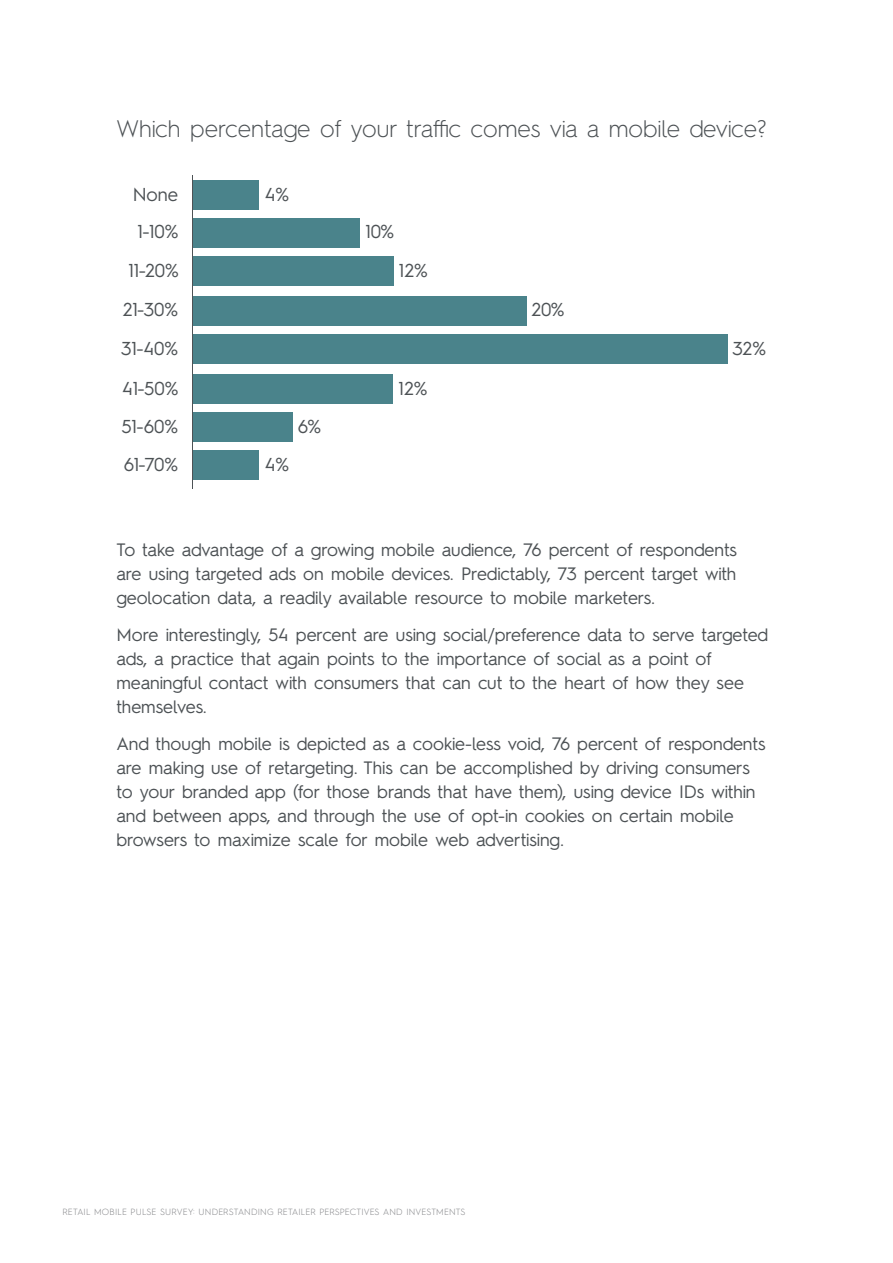
<style>
.page{position:relative;width:893px;height:1263px;background:#fff}
.page>*{position:absolute;margin:0;border:0;box-sizing:border-box;transform-origin:0 0}
.t1{font:300 24px "Hurme Geometric Sans 2";color:#4d5255}
.t2{font:18.75px "Hurme Geometric Sans 2";color:#4d5255}
.t3{font:18px/24px "Hurme Geometric Sans 2";color:#4d5255}
.t4{font:300 9px "Hurme Geometric Sans 2";letter-spacing:.015em;color:#848588}
</style>
<div class="page">
<div style="left:192px;top:180px;width:67px;height:30px;background:#4a838b"></div>
<div style="left:193px;top:218px;width:167px;height:30px;background:#4a838b"></div>
<div style="left:193px;top:256px;width:201px;height:30px;background:#4a838b"></div>
<div style="left:192px;top:296px;width:335px;height:29px;background:#4a838b"></div>
<div style="left:192px;top:334px;width:536px;height:30px;background:#4a838b"></div>
<div style="left:193px;top:374px;width:200px;height:30px;background:#4a838b"></div>
<div style="left:192px;top:412px;width:101px;height:30px;background:#4a838b"></div>
<div style="left:192px;top:450px;width:67px;height:30px;background:#4a838b"></div>
<hr style="left:192px;top:175px;width:1px;height:313px;background:#4d5255">
<p class="t1" style="left:116px;top:113px;width:652px">Which percentage of your traffic comes via a mobile device?</p>
<p class="t2" style="left:133px;top:181px;width:47px">None</p>
<p class="t2" style="left:265px;top:181px;width:26px">4%</p>
<p class="t2" style="left:138px;top:218px;width:42px">1-10%</p>
<p class="t2" style="left:365px;top:218px;width:30px">10%</p>
<p class="t2" style="left:129px;top:257px;width:52px">11-20%</p>
<p class="t2" style="left:399px;top:257px;width:30px">12%</p>
<p class="t2" style="left:123px;top:297px;width:57px">21-30%</p>
<p class="t2" style="left:532px;top:297px;width:34px">20%</p>
<p class="t2" style="left:121px;top:335px;width:59px">31-40%</p>
<p class="t2" style="left:732px;top:335px;width:35px">32%</p>
<p class="t2" style="left:122px;top:375px;width:58px">41-50%</p>
<p class="t2" style="left:398px;top:375px;width:30px">12%</p>
<p class="t2" style="left:121px;top:413px;width:58px">51-60%</p>
<p class="t2" style="left:298px;top:413px;width:25px">6%</p>
<p class="t2" style="left:124px;top:451px;width:56px">61-70%</p>
<p class="t2" style="left:265px;top:451px;width:26px">4%</p>
<p class="t3" style="left:116px;top:537px;width:622px;text-align:justify">To take advantage of a growing mobile audience, 76 percent of respondents are using targeted ads on mobile devices. Predictably, 73 percent target with geolocation data, a readily available resource to mobile marketers.</p>
<p class="t3" style="left:116px;top:621px;width:653px">More interestingly, 54 percent are using social/preference data to serve targeted ads, a practice that again points to the importance of social as a point of meaningful contact with consumers that can cut to the heart of how they see themselves.</p>
<p class="t3" style="left:116px;top:730px;width:651px">And though mobile is depicted as a cookie-less void, 76 percent of respondents are making use of retargeting. This can be accomplished by driving consumers to your branded app (for those brands that have them), using device IDs within and between apps, and through the use of opt-in cookies on certain mobile browsers to maximize scale for mobile web advertising.</p>
<p class="t4" style="left:62px;top:1206px;width:404px">RETAIL MOBILE PULSE SURVEY: UNDERSTANDING RETAILER PERSPECTIVES AND INVESTMENTS</p>
</div>
